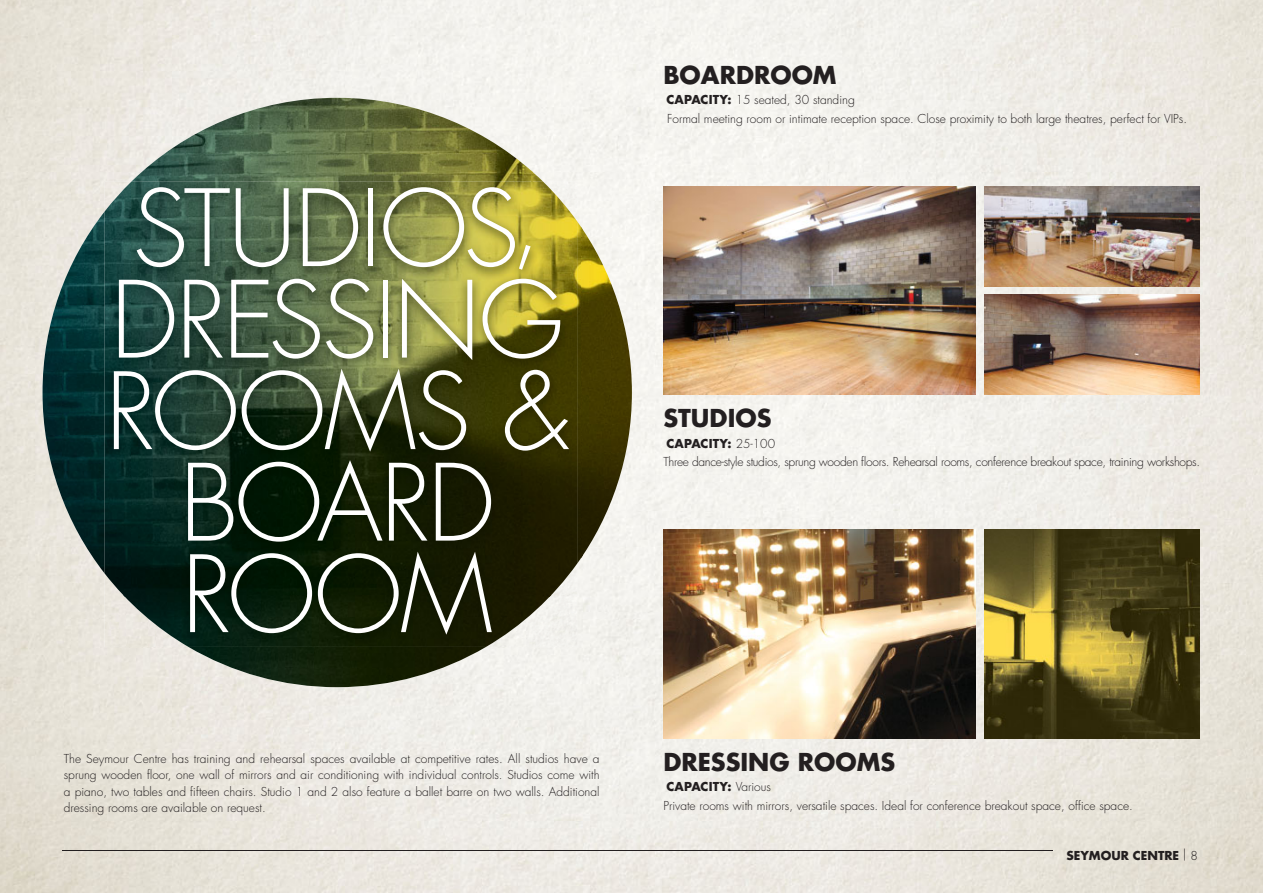
<style>
.page{position:relative;width:1263px;height:893px;background:#fff}
.page>*{position:absolute;margin:0;border:0;box-sizing:border-box;transform-origin:0 0}
.t1{font:300 103.2px/91.5px "Futura Std";letter-spacing:-.025em;color:#fff;text-align:center}
.t2{font:700 24px "Futura Std";color:#231f20}
.t3{font:300 12px/16.5px "Futura Std";color:#231f20}
.t4{font:300 12px/18.6px "Futura Std";letter-spacing:-.025em;color:#231f20}
.t5{font:700 12px "Futura Std";color:#231f20}
.s1{font-weight:700}
.s2{font-weight:300}
</style>
<div class="page">
<img style="left:0;top:0;width:1263px;height:893px">
<hr style="left:63px;top:850px;width:990px;height:1px;background:#231f20">
<img style="left:188px;top:647px;width:298px;height:40px">
<img style="left:43px;top:211px;width:62px;height:363px">
<img style="left:131px;top:98px;width:401px;height:84px">
<img style="left:532px;top:149px;width:50px;height:415px">
<img style="left:581px;top:201px;width:51px;height:363px">
<img style="left:105px;top:182px;width:472px;height:465px">
<img style="left:663px;top:186px;width:313px;height:208px">
<img style="left:984px;top:186px;width:215px;height:100px">
<img style="left:984px;top:295px;width:215px;height:99px">
<img style="left:663px;top:530px;width:313px;height:208px">
<img style="left:984px;top:530px;width:215px;height:208px">
<h1 class="t1" style="left:105px;top:190px;width:465px">STUDIOS,<br>DRESSING<br>ROOMS &amp;<br>BOARD<br>ROOM</h1>
<p class="t3" style="left:64px;top:751px;width:537px;text-align:justify">The Seymour Centre has training and rehearsal spaces available at competitive rates. All studios have a sprung wooden floor, one wall of mirrors and air conditioning with individual controls. Studios come with a piano, two tables and fifteen chairs. Studio 1 and 2 also feature a ballet barre on two walls. Additional dressing rooms are available on request.</p>
<h2 class="t2" style="left:663px;top:64px;width:175px">BOARDROOM</h2>
<p class="t3" style="left:666px;top:92px;width:522px;line-height:18.6px"><span class="s1">CAPACITY:</span> 15 seated, 30 standing<br>Formal meeting room or intimate reception space. Close proximity to both large theatres, perfect for VIPs.</p>
<h2 class="t2" style="left:663px;top:407px;width:110px">STUDIOS</h2>
<p class="t4" style="left:663px;top:435px;width:538px"><span class="s1">CAPACITY:</span> 25-100<br>Three dance-style studios, sprung wooden floors. Rehearsal rooms, conference breakout space, training workshops.</p>
<h2 class="t2" style="left:663px;top:751px;width:233px">DRESSING ROOMS</h2>
<p class="t3" style="left:663px;top:778px;width:471px;line-height:18.6px"><span class="s1">CAPACITY:</span> Various<br>Private rooms with mirrors, versatile spaces. Ideal for conference breakout space, office space.</p>
<p class="t5" style="left:1066px;top:849px;width:133px">SEYMOUR CENTRE <span class="s2">| 8</span></p>
</div>
